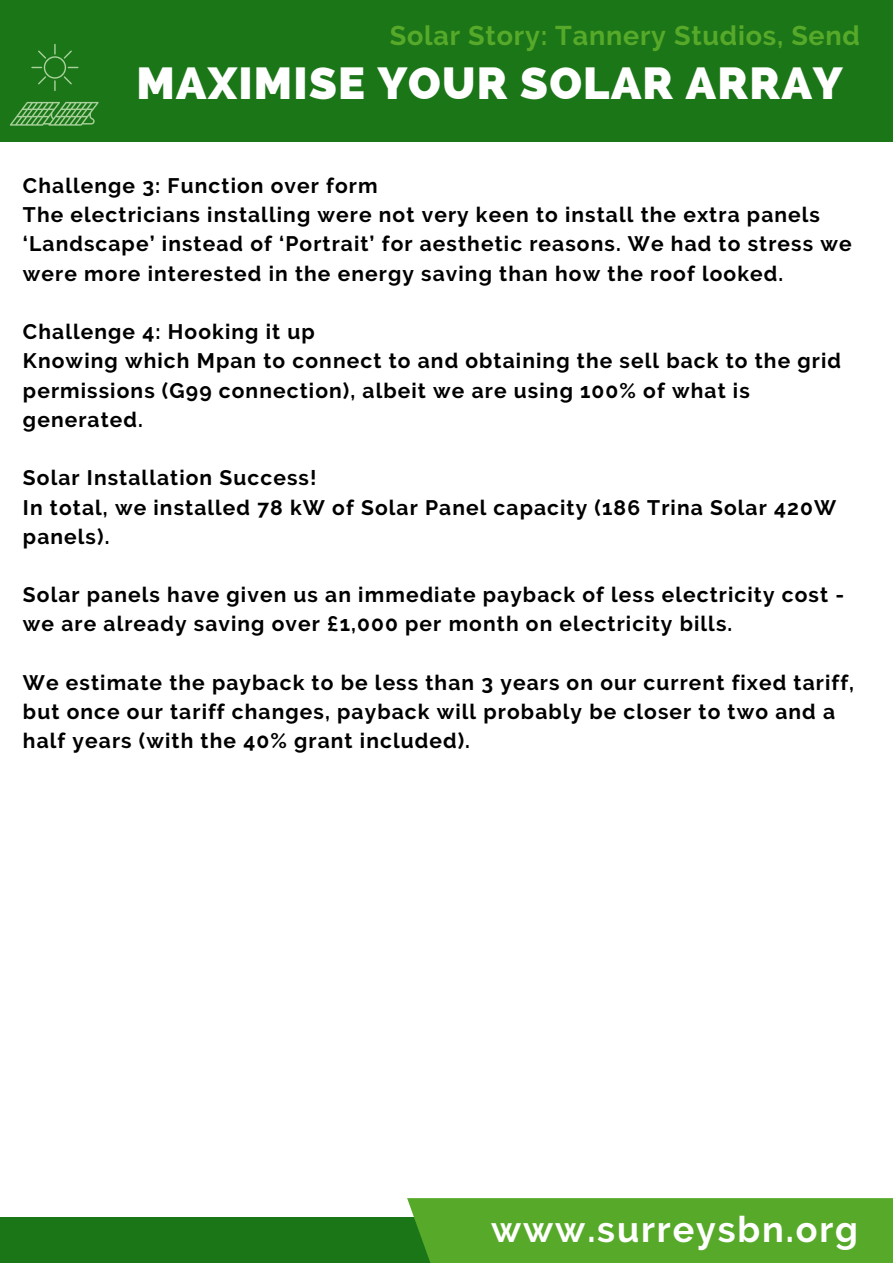
<style>
.page{position:relative;width:893px;height:1264px;background:#fff}
.page>*{position:absolute;margin:0;border:0;box-sizing:border-box;transform-origin:0 0}
.t1{font:800 45px "Raleway";letter-spacing:.03em;color:#fff}
.t2{font:700 36px "Raleway";letter-spacing:.05em;color:#fff}
.t3{font:700 27px "Raleway";letter-spacing:.03em;color:#57aa29}
.t4{font:700 21px/29.2px "Raleway";letter-spacing:.05em;color:#000}
</style>
<div class="page">
<div style="left:0;top:1216px;width:441px;height:46px;background:#1b7618"></div>
<div style="left:407px;top:1198px;width:485px;height:64px;background:#57aa29"></div>
<div style="left:0;top:0;width:892px;height:142px;background:#1b7618"></div>
<svg style="left:31px;top:44px;width:47px;height:47px"></svg>
<svg style="left:10px;top:102px;width:89px;height:24px"></svg>
<p class="t3" style="left:390px;top:20px;width:471px">Solar Story: Tannery Studios, Send</p>
<p class="t1" style="left:136px;top:57px;width:707px">MAXIMISE YOUR SOLAR ARRAY</p>
<p class="t4" style="left:23px;top:171px;width:356px">Challenge 3: Function over form</p>
<p class="t4" style="left:23px;top:200px;width:830px">The electricians installing were not very keen to install the extra panels ‘Landscape’ instead of ‘Portrait’ for aesthetic reasons. We had to stress we were more interested in the energy saving than how the roof looked.</p>
<p class="t4" style="left:23px;top:317px;width:293px">Challenge 4: Hooking it up</p>
<p class="t4" style="left:23px;top:346px;width:819px">Knowing which Mpan to connect to and obtaining the sell back to the grid permissions (G99 connection), albeit we are using 100% of what is generated.</p>
<p class="t4" style="left:23px;top:463px;width:295px">Solar Installation Success!</p>
<p class="t4" style="left:23px;top:492px;width:814px">In total, we installed 78 kW of Solar Panel capacity (186 Trina Solar 420W panels).</p>
<p class="t4" style="left:23px;top:580px;width:822px">Solar panels have given us an immediate payback of less electricity cost - we are already saving over £1,000 per month on electricity bills.</p>
<p class="t4" style="left:23px;top:668px;width:832px">We estimate the payback to be less than 3 years on our current fixed tariff, but once our tariff changes, payback will probably be closer to two and a half years (with the 40% grant included).</p>
<p class="t2" style="left:491px;top:1207px;width:368px">www.surreysbn.org</p>
</div>
